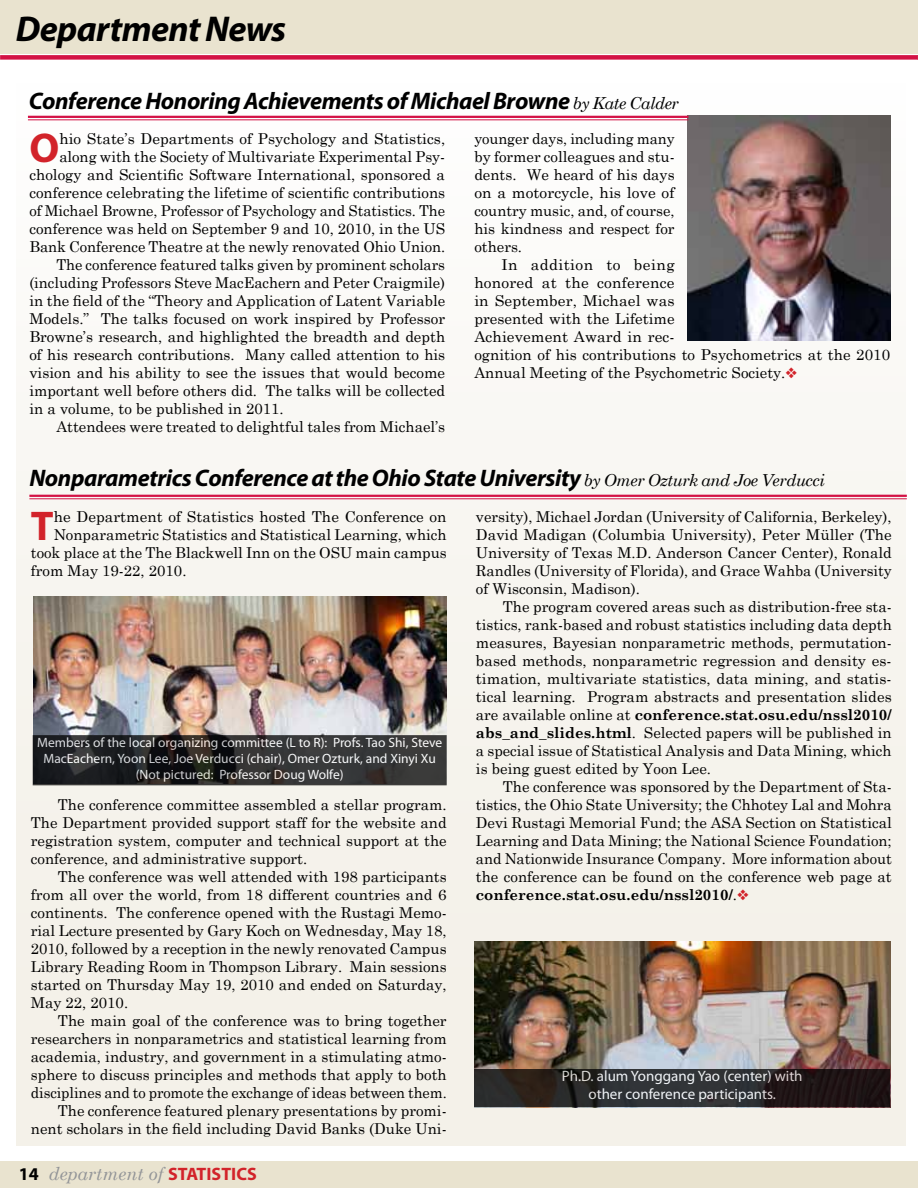
<style>
.page{position:relative;width:918px;height:1188px;background:#fff}
.page>*{position:absolute;margin:0;border:0;box-sizing:border-box;transform-origin:0 0}
.t1{font:700 41.7px "Myriad Pro";color:#d2232a}
.t2{font:italic 700 36px "Myriad Pro";letter-spacing:-.02em;color:#000}
.t3{font:italic 700 24px "Myriad Pro";letter-spacing:-.02em;color:#000}
.t4{font:italic 18px "Century Schoolbook";color:#939598}
.t5{font:15px/18px "Century Schoolbook";color:#000;text-align:justify}
.t6{font:15px/18px "Myriad Pro";color:#fff;text-align:center}
.t7{font:13.5px/16.2px "Myriad Pro";color:#fff;text-align:center}
.s1{font-family:"Century Schoolbook";font-weight:400;font-size:16.5px}
.s2{color:#d2232a}
.s3{font-weight:700}
.s4{font-family:"Myriad Pro";font-weight:700;font-style:normal;color:#000}
.s5{font-family:"Myriad Pro";font-weight:700;font-style:normal;color:#d2232a}
</style>
<div class="page">
<div style="left:0;top:0;width:918px;height:54px;background:#e9e3cf"></div>
<div style="left:0;top:55px;width:918px;height:5px;background:#d31245"></div>
<div style="left:16px;top:83px;width:889px;height:1063px;background:linear-gradient(to right,#f8f6f2,#f6f4ee)"></div>
<div style="left:0;top:1161px;width:918px;height:27px;background:#e9e3cf"></div>
<img style="left:688px;top:116px;width:202px;height:224px">
<img style="left:34px;top:597px;width:412px;height:138px">
<svg style="left:36px;top:738px;width:408px;height:44px;background:#292a2a"></svg>
<div style="left:33px;top:735px;width:414px;height:50px;border:2px solid #000"></div>
<img style="left:474px;top:942px;width:416px;height:127px">
<hr style="left:28px;top:116px;width:660px;height:2px;background:#d31245">
<hr style="left:28px;top:119px;width:660px;height:1px;background:#d31245">
<hr style="left:29px;top:495px;width:878px;height:2px;background:#d31245">
<hr style="left:29px;top:498px;width:878px;height:1px;background:#d31245">
<svg style="left:474px;top:1069px;width:416px;height:38px;background:#282425"></svg>
<h2 class="t2" style="left:16px;top:5px;width:272px">Department News</h2>
<h3 class="t3" style="left:29px;top:85px;width:652px">Conference Honoring Achievements of Michael Browne <span class="s1">by Kate Calder</span></h3>
<h1 class="t1" style="left:29px;top:121px;width:31px">O</h1>
<p class="t5" style="left:59px;top:129px;width:387px">hio State’s Departments of Psychology and Statistics,</p>
<p class="t5" style="left:474px;top:129px;width:202px">younger days, including many by former colleagues and stu&shy;dents. We heard of his days on a motorcycle, his love of country music, and, of course, his kindness and respect for others.</p>
<p class="t5" style="left:474px;top:255px;width:417px;text-align:left;text-indent:27px">In addition to being<br>honored at the conference<br>in September, Michael was<br>presented with the Lifetime<br>Achievement Award in rec-<br>ognition of his contributions to Psychometrics at the 2010<br>Annual Meeting of the Psychometric Society.<span class="s2">❖</span></p>
<p class="t5" style="left:59px;top:147px;width:387px">along with the Society of Multivariate Experimental Psy-</p>
<p class="t5" style="left:29px;top:165px;width:417px">chology and Scientific Software International, sponsored a</p>
<p class="t5" style="left:29px;top:183px;width:417px">conference celebrating the lifetime of scientific contributions</p>
<p class="t5" style="left:29px;top:201px;width:417px">of Michael Browne, Professor of Psychology and Statistics. The</p>
<p class="t5" style="left:29px;top:219px;width:417px">conference was held on September 9 and 10, 2010, in the US</p>
<p class="t5" style="left:29px;top:237px;width:417px">Bank Conference Theatre at the newly renovated Ohio Union.</p>
<p class="t5" style="left:56px;top:255px;width:390px">The conference featured talks given by prominent scholars</p>
<p class="t5" style="left:29px;top:273px;width:417px">(including Professors Steve MacEachern and Peter Craigmile)</p>
<p class="t5" style="left:29px;top:291px;width:417px">in the field of the “Theory and Application of Latent Variable</p>
<p class="t5" style="left:29px;top:309px;width:417px">Models.” The talks focused on work inspired by Professor</p>
<p class="t5" style="left:29px;top:327px;width:417px">Browne’s research, and highlighted the breadth and depth</p>
<p class="t5" style="left:29px;top:345px;width:417px">of his research contributions. Many called attention to his</p>
<p class="t5" style="left:29px;top:363px;width:417px">vision and his ability to see the issues that would become</p>
<p class="t5" style="left:29px;top:381px;width:417px">important well before others did. The talks will be collected</p>
<p class="t5" style="left:29px;top:399px;width:256px">in a volume, to be published in 2011.</p>
<p class="t5" style="left:56px;top:417px;width:390px">Attendees were treated to delightful tales from Michael’s</p>
<h3 class="t3" style="left:29px;top:462px;width:797px">Nonparametrics Conference at the Ohio State University <span class="s1">by Omer Ozturk and Joe Verducci</span></h3>
<p class="t5" style="left:476px;top:507px;width:417px">versity), Michael Jordan (University of California, Berkeley), David Madigan (Columbia University), Peter Müller (The University of Texas M.D. Anderson Cancer Center), Ronald Randles (University of Florida), and Grace Wahba (University of Wisconsin, Madison).</p>
<p class="t5" style="left:476px;top:597px;width:417px;text-indent:27px">The program covered areas such as distribution-free sta&shy;tistics, rank-based and robust statistics including data depth measures, Bayesian nonparametric methods, permutation&shy;based methods, nonparametric regression and density es&shy;timation, multivariate statistics, data mining, and statis&shy;tical learning. Program abstracts and presentation slides are available online at <span class="s3">conference.stat.osu.edu/nssl2010/ abs_and_slides.html</span>. Selected papers will be published in a special issue of Statistical Analysis and Data Mining, which is being guest edited by Yoon Lee.</p>
<p class="t5" style="left:476px;top:777px;width:417px;text-indent:27px">The conference was sponsored by the Department of Sta&shy;tistics, the Ohio State University; the Chhotey Lal and Mohra Devi Rustagi Memorial Fund; the ASA Section on Statistical Learning and Data Mining; the National Science Foundation; and Nationwide Insurance Company. More information about the conference can be found on the conference web page at <span class="s3">conference.stat.osu.edu/nssl2010/</span>.<span class="s2">❖</span></p>
<h1 class="t1" style="left:31px;top:499px;width:24px">T</h1>
<p class="t5" style="left:54px;top:507px;width:394px">he Department of Statistics hosted The Conference on</p>
<p class="t5" style="left:54px;top:525px;width:394px">Nonparametric Statistics and Statistical Learning, which</p>
<p class="t5" style="left:31px;top:543px;width:417px">took place at the The Blackwell Inn on the OSU main campus</p>
<p class="t5" style="left:31px;top:561px;width:157px">from May 19-22, 2010.</p>
<p class="t7" style="left:37px;top:734px;width:407px">Members of the local organizing committee (L to R): Profs. Tao Shi, Steve<br>MacEachern, Yoon Lee, Joe Verducci (chair), Omer Ozturk, and Xinyi Xu (Not pictured: Professor Doug Wolfe)</p>
<p class="t5" style="left:31px;top:795px;width:417px;text-indent:27px">The conference committee assembled a stellar program.<br>The Department provided support staff for the website and registration system, computer and technical support at the conference, and administrative support.</p>
<p class="t5" style="left:31px;top:867px;width:417px;text-indent:27px">The conference was well attended with 198 participants from all over the world, from 18 different countries and 6 continents. The conference opened with the Rustagi Memo&shy;rial Lecture presented by Gary Koch on Wednesday, May 18, 2010, followed by a reception in the newly renovated Campus Library Reading Room in Thompson Library. Main sessions started on Thursday May 19, 2010 and ended on Saturday, May 22, 2010.</p>
<p class="t5" style="left:31px;top:1011px;width:417px;text-align:right">The main goal of the conference was to bring together researchers in nonparametrics and statistical learning from academia, industry, and government in a stimulating atmo&shy;sphere to discuss principles and methods that apply to both disciplines and to promote the exchange of ideas between them.<br>The conference featured plenary presentations by promi&shy;nent scholars in the field including David Banks (Duke Uni-</p>
<p class="t6" style="left:562px;top:1066px;width:242px">Ph.D. alum Yonggang Yao (center) with other conference participants.</p>
<p class="t4" style="left:19px;top:1163px;width:240px"><span class="s4">14</span> department of <span class="s5">STATISTICS</span></p>
</div>
